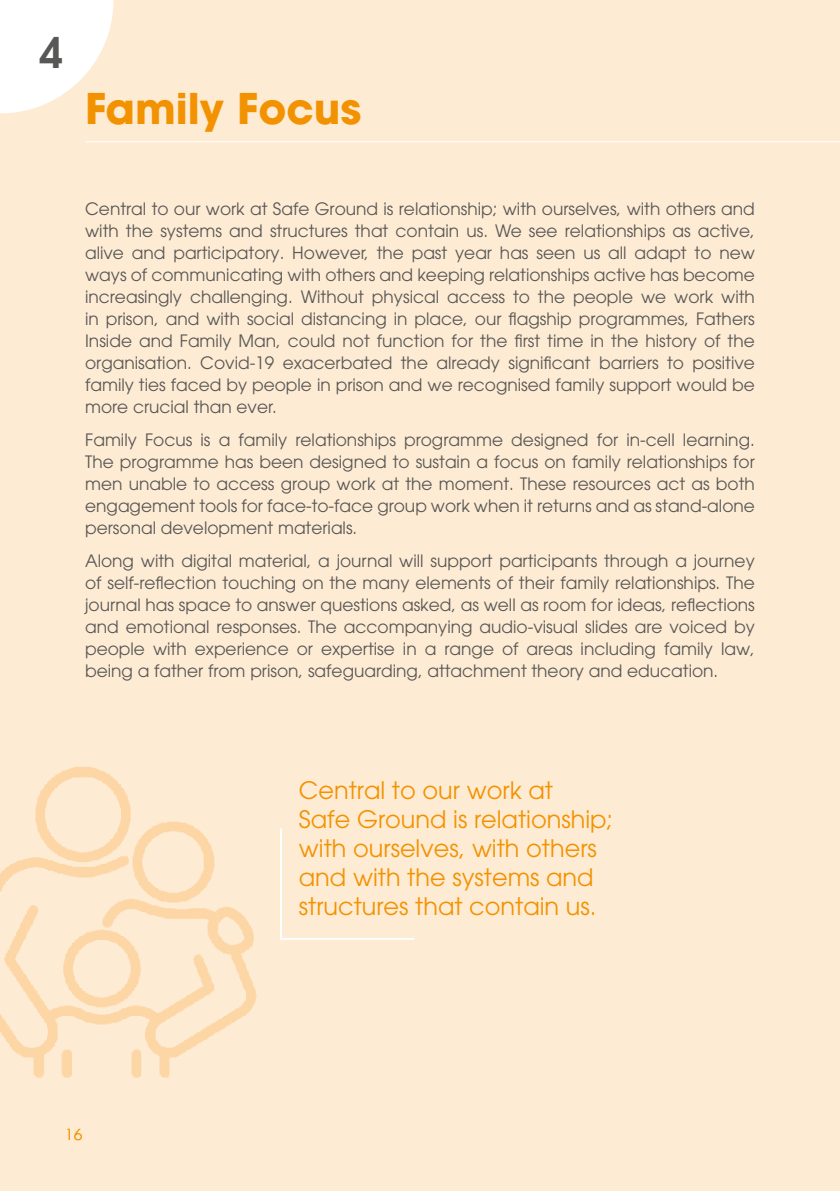
<style>
.page{position:relative;width:840px;height:1191px;background:#fff}
.page>*{position:absolute;margin:0;border:0;box-sizing:border-box;transform-origin:0 0}
.t1{font:700 42px "Avant Garde LT";color:#f39200}
.t2{font:600 42px "Avant Garde LT";color:#575756}
.t3{font:24px/28.8px "Avant Garde LT";color:#f39200}
.t4{font:17px/22px "Avant Garde LT";color:#575756;text-align:justify}
.t5{font:16px "Metro Lite Two";color:#f39200}
</style>
<div class="page">
<div style="left:0;top:0;width:839px;height:1191px;background:#feebd3"></div>
<svg style="left:0;top:0;width:113px;height:113px"></svg>
<hr style="left:85px;top:141px;width:754px;height:1px;background:#fff">
<img style="left:0;top:767px;width:257px;height:311px">
<svg style="left:280px;top:828px;width:135px;height:112px"></svg>
<h1 class="t2" style="left:39px;top:25px;width:25px">4</h1>
<h1 class="t1" style="left:85px;top:81px;width:277px">Family Focus</h1>
<p class="t4" style="left:85px;top:197px;width:671px">Central to our work at Safe Ground is relationship; with ourselves, with others and with the systems and structures that contain us. We see relationships as active, alive and participatory. However, the past year has seen us all adapt to new ways of communicating with others and keeping relationships active has become increasingly challenging. Without physical access to the people we work with in prison, and with social distancing in place, our flagship programmes, Fathers Inside and Family Man, could not function for the first time in the history of the organisation. Covid-19 exacerbated the already significant barriers to positive family ties faced by people in prison and we recognised family support would be more crucial than ever.</p>
<p class="t4" style="left:85px;top:429px;width:671px">Family Focus is a family relationships programme designed for in-cell learning.<br>The programme has been designed to sustain a focus on family relationships for men unable to access group work at the moment. These resources act as both engagement tools for face-to-face group work when it returns and as stand-alone personal development materials.</p>
<p class="t4" style="left:85px;top:550px;width:671px">Along with digital material, a journal will support participants through a journey of self-reflection touching on the many elements of their family relationships. The journal has space to answer questions asked, as well as room for ideas, reflections and emotional responses. The accompanying audio-visual slides are voiced by people with experience or expertise in a range of areas including family law, being a father from prison, safeguarding, attachment theory and education.</p>
<h2 class="t3" style="left:299px;top:776px;width:315px">Central to our work at<br>Safe Ground is relationship; with ourselves, with others and with the systems and structures that contain us.</h2>
<p class="t5" style="left:65px;top:1125px;width:19px">16</p>
</div>
